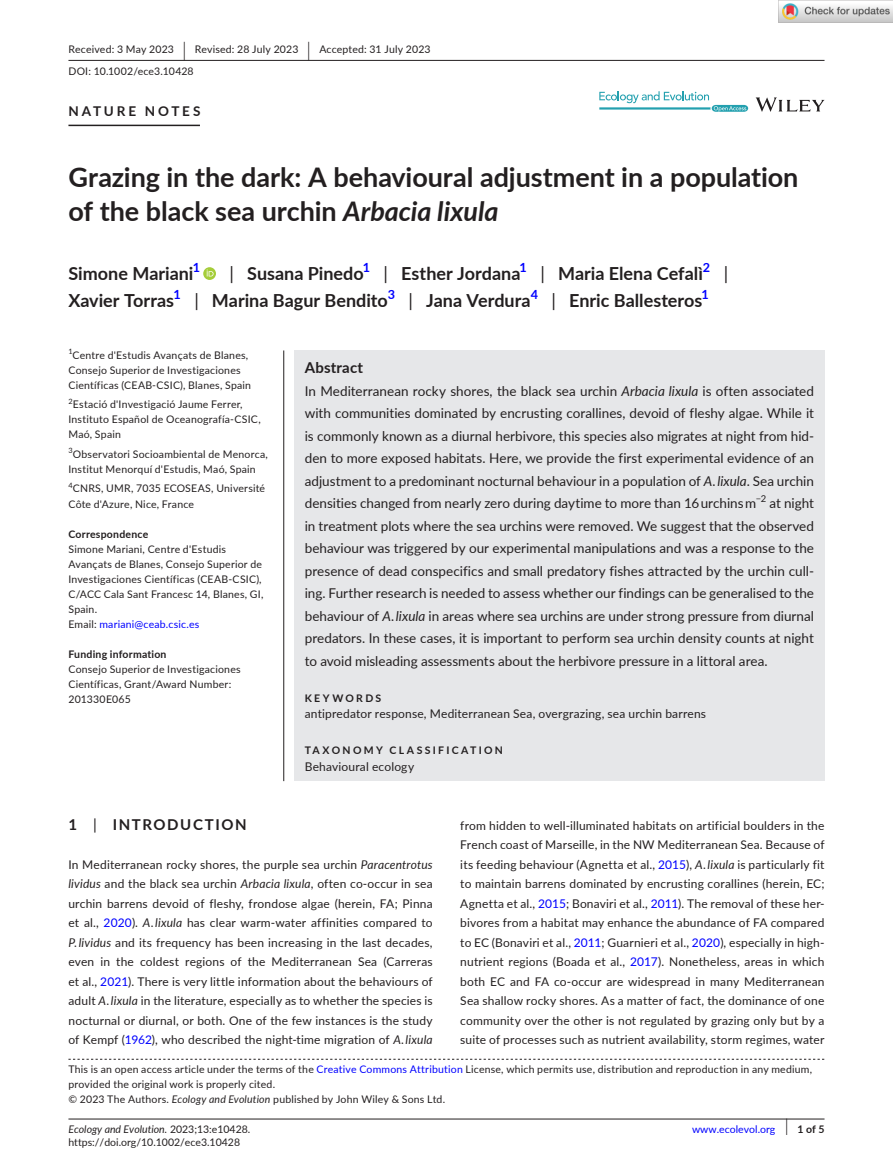
<style>
.page{position:relative;width:893px;height:1174px;background:#fff}
.page>*{position:absolute;margin:0;border:0;box-sizing:border-box;transform-origin:0 0}
.t1{font:700 27px/34.5px "Lato";color:#231f20}
.t2{font:700 18px "Lato";color:#231f20}
.t3{font:18px "Lato";color:#231f20}
.t4{font:700 15px "Lato";letter-spacing:.1em;color:#231f20}
.t5{font:700 15px "Lato";letter-spacing:.015em;color:#231f20}
.t6{font:13.5px/22.5px "Lato";color:#231f20;text-align:justify}
.t7{font:700 13.5px "Lato";letter-spacing:.21em;color:#231f20}
.t8{font:700 12.6px "Lato";color:#00f}
.t9{font:12px/19.5px "Lato";letter-spacing:.015em;color:#231f20;text-align:justify}
.t10{font:10.5px/15px "Lato";letter-spacing:.02em;color:#231f20}
.t11{font:700 10.5px "Lato";letter-spacing:.025em;color:#231f20}
.t12{font:italic 10.5px "Lato";color:#231f20}
.t13{font:10.5px "Lato";color:#231f20}
.t14{font:700 10.5px "Lato";letter-spacing:.22em;color:#231f20}
.t15{font:10.5px "Lato";color:#00f}
.t16{font:9.45px "Lato";color:#231f20}
.t17{font:7.35px "Lato";color:#231f20}
.s1{font-size:19.65px}
.s2{font-style:italic}
.s3{font-weight:400}
.s4{color:#00f}
.s5{font-style:normal}
.s6{font-weight:400;font-size:17.4px}
</style>
<div class="page">
<hr style="left:68px;top:1118px;width:756px;height:1px;background:#231f20">
<svg style="left:756px;top:97px;width:68px;height:15px"></svg>
<svg style="left:599px;top:91px;width:149px;height:21px"></svg>
<hr style="left:68px;top:60px;width:756px;height:1px;background:#231f20">
<hr style="left:68px;top:125px;width:132px;height:1px;background:#231f20">
<svg style="left:203px;top:267px;width:13px;height:13px"></svg>
<svg style="left:207px;top:269px;width:7px;height:7px"></svg>
<svg style="left:68px;top:1058px;width:756px;height:1px"></svg>
<div style="left:294px;top:350px;width:530px;height:431px;background:#e6e7e9"></div>
<hr style="left:283px;top:350px;width:1px;height:431px;background:#231f20">
<img style="left:779px;top:0;width:114px;height:23px">
<p class="t10" style="left:68px;top:38px;width:364px;line-height:21.8px">Received: 3 May 2023 <span class="s1">|</span> Revised: 28 July 2023 <span class="s1">|</span> Accepted: 31 July 2023<br>DOI: 10.1002/ece3.10428</p>
<p class="t7" style="left:68px;top:101px;width:133px">NATURE NOTES</p>
<h1 class="t1" style="left:68px;top:159px;width:731px">Grazing in the dark: A behavioural adjustment in a population of the black sea urchin <span class="s2">Arbacia lixula</span></h1>
<h2 class="t2" style="left:68px;top:260px;width:127px">Simone Mariani</h2>
<p class="t8" style="left:193px;top:258px;width:9px">1</p>
<h2 class="t2" style="left:229px;top:260px;width:136px"><span class="s3">|</span> Susana Pinedo</h2>
<p class="t8" style="left:363px;top:258px;width:9px">1</p>
<h2 class="t2" style="left:384px;top:260px;width:138px"><span class="s3">|</span> Esther Jordana</h2>
<p class="t8" style="left:520px;top:258px;width:9px">1</p>
<h2 class="t2" style="left:540px;top:260px;width:164px"><span class="s3">|</span> Maria Elena Cefalì</h2>
<p class="t8" style="left:703px;top:258px;width:9px">2</p>
<h2 class="t3" style="left:724px;top:260px;width:6px">|</h2>
<h2 class="t2" style="left:68px;top:287px;width:107px">Xavier Torras</h2>
<p class="t8" style="left:174px;top:285px;width:9px">1</p>
<h2 class="t2" style="left:194px;top:287px;width:195px"><span class="s3">|</span> Marina Bagur Bendito</h2>
<p class="t8" style="left:388px;top:285px;width:9px">3</p>
<h2 class="t2" style="left:408px;top:287px;width:124px"><span class="s3">|</span> Jana Verdura</h2>
<p class="t8" style="left:531px;top:285px;width:9px">4</p>
<h2 class="t2" style="left:552px;top:287px;width:152px"><span class="s3">|</span> Enric Ballesteros</h2>
<p class="t8" style="left:702px;top:285px;width:9px">1</p>
<p class="t17" style="left:68px;top:346px;width:6px">1</p>
<p class="t10" style="left:68px;top:347px;width:184px;text-indent:4px">Centre d'Estudis Avançats de Blanes,<br>Consejo Superior de Investigaciones<br>Científicas (CEAB-CSIC), Blanes, Spain</p>
<p class="t17" style="left:68px;top:396px;width:6px">2</p>
<p class="t10" style="left:68px;top:397px;width:194px;text-indent:4px">Estació d'Investigació Jaume Ferrer,<br>Instituto Español de Oceanografía-CSIC,<br>Maó, Spain</p>
<p class="t10" style="left:68px;top:446px;width:201px"><sup>3</sup>Observatori Socioambiental de Menorca,<br>Institut Menorquí d'Estudis, Maó, Spain</p>
<p class="t10" style="left:68px;top:481px;width:198px"><sup>4</sup>CNRS, UMR, 7035 ECOSEAS, Université<br>Côte d'Azure, Nice, France</p>
<p class="t11" style="left:68px;top:526px;width:81px">Correspondence</p>
<p class="t10" style="left:68px;top:541px;width:197px">Simone Mariani, Centre d'Estudis<br>Avançats de Blanes, Consejo Superior de<br>Investigaciones Científicas (CEAB-CSIC),<br>C/ACC Cala Sant Francesc 14, Blanes, GI,<br>Spain.<br>Email: <span class="s4">mariani@ceab.csic.es</span></p>
<p class="t11" style="left:68px;top:646px;width:100px">Funding information</p>
<p class="t10" style="left:68px;top:661px;width:174px">Consejo Superior de Investigaciones<br>Científicas, Grant/Award Number:<br>201330E065</p>
<p class="t5" style="left:305px;top:356px;width:60px">Abstract</p>
<p class="t6" style="left:305px;top:379px;width:511px">In Mediterranean rocky shores, the black sea urchin <span class="s2">Arbacia lixula</span> is often associated with communities dominated by encrusting corallines, devoid of fleshy algae. While it is commonly known as a diurnal herbivore, this species also migrates at night from hid&shy;den to more exposed habitats. Here, we provide the first experimental evidence of an adjustment to a predominant nocturnal behaviour in a population of <span class="s2">A. lixula</span>. Sea urchin densities changed from nearly zero during daytime to more than 16 urchins m</p>
<p class="t16" style="left:756px;top:492px;width:12px">−2</p>
<p class="t6" style="left:305px;top:491px;width:511px;text-indent:465px">at night in treatment plots where the sea urchins were removed. We suggest that the observed behaviour was triggered by our experimental manipulations and was a response to the presence of dead conspecifics and small predatory fishes attracted by the urchin cull&shy;ing. Further research is needed to assess whether our findings can be generalised to the behaviour of <span class="s2">A. lixula</span> in areas where sea urchins are under strong pressure from diurnal predators. In these cases, it is important to perform sea urchin density counts at night to avoid misleading assessments about the herbivore pressure in a littoral area.</p>
<p class="t14" style="left:305px;top:690px;width:78px">KEYWORDS</p>
<p class="t9" style="left:305px;top:703px;width:403px">antipredator response, Mediterranean Sea, overgrazing, sea urchin barrens</p>
<p class="t14" style="left:305px;top:742px;width:200px">TAXONOMY CLASSIFICATION</p>
<p class="t9" style="left:305px;top:756px;width:111px">Behavioural ecology</p>
<p class="t4" style="left:68px;top:813px;width:180px">1 <span class="s3">|</span> INTRODUCTION</p>
<p class="t9" style="left:68px;top:854px;width:366px">In Mediterranean rocky shores, the purple sea urchin <span class="s2">Paracentrotus lividus</span> and the black sea urchin <span class="s2">Arbacia lixula</span>, often co-occur in sea urchin barrens devoid of fleshy, frondose algae (herein, FA; Pinna et al., <span class="s4">2020</span>). <span class="s2">A. lixula</span> has clear warm-water affinities compared to <span class="s2">P. lividus</span> and its frequency has been increasing in the last decades, even in the coldest regions of the Mediterranean Sea (Carreras et al., <span class="s4">2021</span>). There is very little information about the behaviours of adult <span class="s2">A. lixula</span> in the literature, especially as to whether the species is nocturnal or diurnal, or both. One of the few instances is the study of Kempf (<span class="s4">1962</span>), who described the night-time migration of <span class="s2">A. lixula</span></p>
<p class="t9" style="left:460px;top:815px;width:366px">from hidden to well-illuminated habitats on artificial boulders in the French coast of Marseille, in the NW Mediterranean Sea. Because of its feeding behaviour (Agnetta et al., <span class="s4">2015</span>), <span class="s2">A. lixula</span> is particularly fit to maintain barrens dominated by encrusting corallines (herein, EC; Agnetta et al., <span class="s4">2015</span>; Bonaviri et al., <span class="s4">2011</span>). The removal of these her&shy;bivores from a habitat may enhance the abundance of FA compared to EC (Bonaviri et al., <span class="s4">2011</span>; Guarnieri et al., <span class="s4">2020</span>), especially in high&shy;nutrient regions (Boada et al., <span class="s4">2017</span>). Nonetheless, areas in which both EC and FA co-occur are widespread in many Mediterranean Sea shallow rocky shores. As a matter of fact, the dominance of one community over the other is not regulated by grazing only but by a suite of processes such as nutrient availability, storm regimes, water</p>
<p class="t10" style="left:68px;top:1061px;width:745px">This is an open access article under the terms of the <span class="s4">Creative Commons Attribution</span> License, which permits use, distribution and reproduction in any medium, provided the original work is properly cited.<br>© 2023 The Authors. <span class="s2">Ecology and Evolution</span> published by John Wiley &amp; Sons Ltd.</p>
<p class="t12" style="left:68px;top:1121px;width:183px">Ecology and Evolution. <span class="s5">2023;13:e10428.</span></p>
<p class="t11" style="left:786px;top:1121px;width:40px"><span class="s6">|</span> 1 of 5</p>
<p class="t13" style="left:68px;top:1135px;width:173px">https://doi.org/10.1002/ece3.10428</p>
<p class="t15" style="left:692px;top:1121px;width:85px">www.ecolevol.org</p>
</div>
